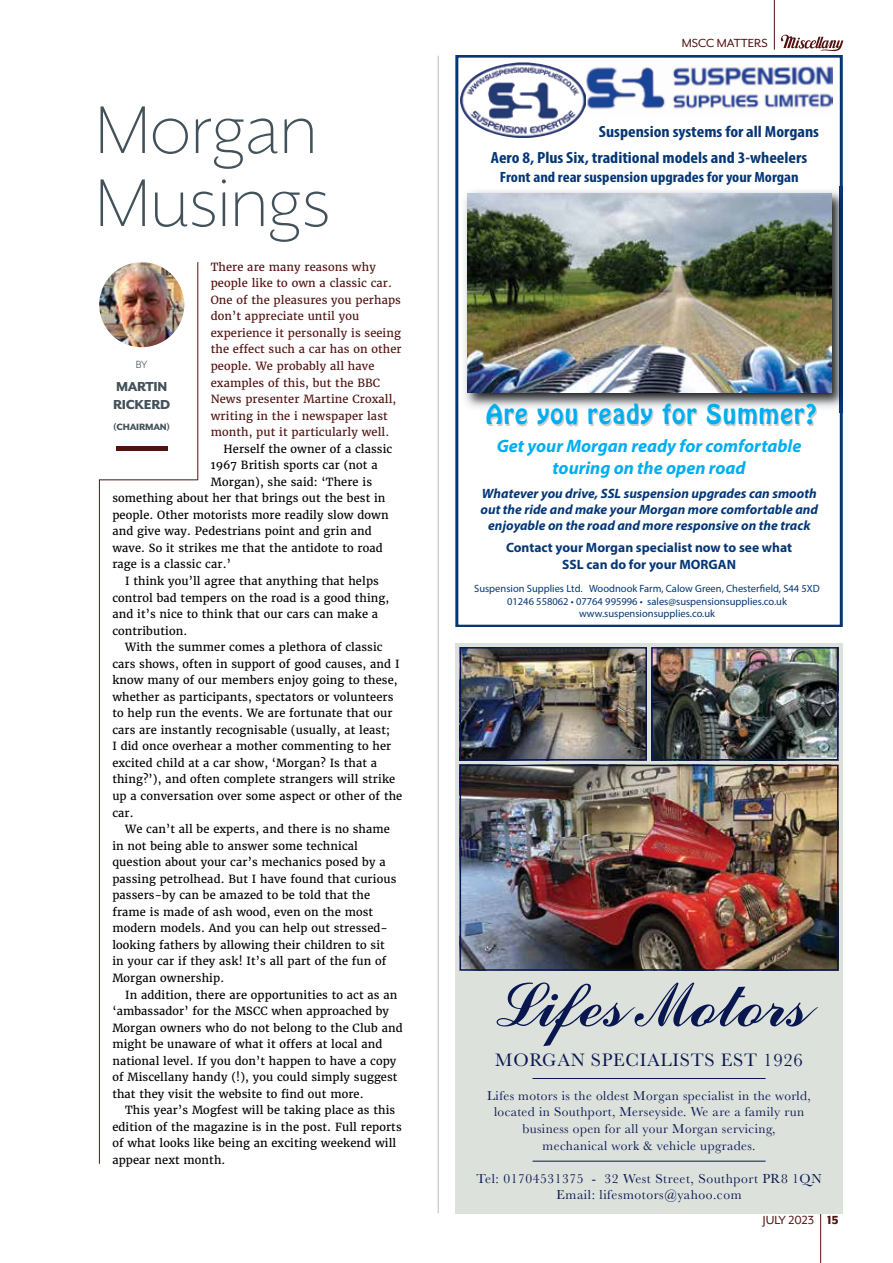
<style>
.page{position:relative;width:893px;height:1263px;background:#fff}
.page>*{position:absolute;margin:0;border:0;box-sizing:border-box;transform-origin:0 0}
.t1{font:300 77.55px/73.1px "Mr Eaves XL San OT";color:#43525a}
.t2{font:69.45px "Commercial Script BT";color:#081750}
.t3{font:24px "Hobo Std";color:#00aeef}
.t4{font:18.75px "Baskerville";letter-spacing:.04em;color:#081750}
.t5{font:italic 700 18px/21.6px "Myriad Pro";color:#00aeef;text-align:center}
.t6{font:700 condensed 16.2px/25.5px "Myriad Pro";color:#053775;scale:1.11 1}
.t7{font:800 15px/18px "Mr Eaves XL San OT";letter-spacing:-.02em;color:#43525a}
.t8{font:700 condensed 14.85px "Myriad Pro";color:#053775;scale:1.11 1}
.t9{font:13.65px/15.9px "Baskerville";letter-spacing:.04em;color:#081750;text-align:center}
.t10{font:italic 700 13.5px/16.2px "Myriad Pro";color:#053775;text-align:center}
.t11{font:700 13.5px/16.2px "Myriad Pro";color:#053775;text-align:center}
.t12{font:13.5px "Mr Eaves XL San OT";color:#511210}
.t13{font:800 13.5px "Mr Eaves XL San OT";color:#511210}
.t14{font:13.35px/16.6px "Baskerville";letter-spacing:.03em;color:#081750;text-align:center}
.t15{font:12px "Mr Eaves XL San OT";color:#43525a}
.t16{font:11.1px "Merriweather";letter-spacing:.01em;color:#000}
.t17{font:11.1px/16.5px "Merriweather";letter-spacing:.01em;color:#511210}
.t18{font:10.5px/12.6px "Myriad Pro";color:#053775;text-align:center}
.t19{font:800 10.5px "Mr Eaves XL San OT";letter-spacing:-.02em;color:#43525a}
</style>
<div class="page">
<hr style="left:774px;top:0;width:1px;height:50px;background:#511210">
<hr style="left:820px;top:1213px;width:1px;height:50px;background:#511210">
<svg style="left:455px;top:56px;width:388px;height:570px"></svg>
<img style="left:460px;top:62px;width:126px;height:76px">
<img style="left:460px;top:187px;width:383px;height:225px">
<img style="left:467px;top:193px;width:364px;height:200px">
<svg style="left:781px;top:34px;width:62px;height:23px"></svg>
<div style="left:455px;top:643px;width:388px;height:570px;background:#dde1dc"></div>
<hr style="left:532px;top:1078px;width:234px;height:1px;background:#081750">
<img style="left:653px;top:649px;width:183px;height:109px">
<div style="left:651px;top:647px;width:187px;height:113px;border:1px solid #081750"></div>
<img style="left:462px;top:767px;width:374px;height:202px">
<div style="left:460px;top:765px;width:378px;height:206px;border:1px solid #081750"></div>
<img style="left:462px;top:649px;width:183px;height:109px">
<div style="left:460px;top:647px;width:187px;height:113px;border:1px solid #081750"></div>
<hr style="left:532px;top:1161px;width:234px;height:1px;background:#081750">
<hr style="left:99px;top:480px;width:1px;height:684px;background:#511210">
<hr style="left:198px;top:262px;width:1px;height:218px;background:#511210">
<hr style="left:99px;top:480px;width:99px;height:1px;background:#511210">
<div style="left:116px;top:446px;width:51px;height:5px;background:#511210"></div>
<img style="left:99px;top:262px;width:85px;height:85px;border-radius:43px">
<hr style="left:438px;top:56px;width:1px;height:1157px;background:#b5c0c7">
<h1 class="t1" style="left:95px;top:93px;width:236px">Morgan<br>Musings</h1>
<p class="t17" style="left:211px;top:258px;width:192px">There are many reasons why people like to own a classic car.<br>One of the pleasures you perhaps don’t appreciate until you experience it personally is seeing the effect such a car has on other people. We probably all have examples of this, but the BBC<br>News presenter Martine Croxall, writing in the i newspaper last month, put it particularly well.</p>
<p class="t16" style="left:223px;top:442px;width:170px">Herself the owner of a classic</p>
<p class="t16" style="left:211px;top:458px;width:168px">1967 British sports car (not a</p>
<p class="t16" style="left:211px;top:475px;width:163px">Morgan), she said: ‘There is</p>
<p class="t16" style="left:112px;top:491px;width:275px">something about her that brings out the best in</p>
<p class="t16" style="left:112px;top:508px;width:278px">people. Other motorists more readily slow down</p>
<p class="t16" style="left:112px;top:524px;width:261px">and give way. Pedestrians point and grin and</p>
<p class="t16" style="left:112px;top:541px;width:272px">wave. So it strikes me that the antidote to road</p>
<p class="t16" style="left:112px;top:557px;width:120px">rage is a classic car.’</p>
<p class="t16" style="left:125px;top:574px;width:255px">I think you’ll agree that anything that helps</p>
<p class="t16" style="left:112px;top:591px;width:278px">control bad tempers on the road is a good thing,</p>
<p class="t16" style="left:112px;top:607px;width:267px">and it’s nice to think that our cars can make a</p>
<p class="t16" style="left:112px;top:624px;width:76px">contribution.</p>
<p class="t16" style="left:125px;top:640px;width:259px">With the summer comes a plethora of classic</p>
<p class="t16" style="left:112px;top:657px;width:289px">cars shows, often in support of good causes, and I</p>
<p class="t16" style="left:112px;top:673px;width:287px">know many of our members enjoy going to these,</p>
<p class="t16" style="left:112px;top:690px;width:283px">whether as participants, spectators or volunteers</p>
<p class="t16" style="left:112px;top:706px;width:282px">to help run the events. We are fortunate that our</p>
<p class="t16" style="left:112px;top:723px;width:279px">cars are instantly recognisable (usually, at least;</p>
<p class="t16" style="left:112px;top:739px;width:281px">I did once overhear a mother commenting to her</p>
<p class="t16" style="left:112px;top:756px;width:266px">excited child at a car show, ‘Morgan? Is that a</p>
<p class="t16" style="left:112px;top:772px;width:284px">thing?’), and often complete strangers will strike</p>
<p class="t16" style="left:112px;top:789px;width:291px">up a conversation over some aspect or other of the</p>
<p class="t16" style="left:112px;top:806px;width:23px">car.</p>
<p class="t16" style="left:125px;top:822px;width:266px">We can’t all be experts, and there is no shame</p>
<p class="t16" style="left:112px;top:839px;width:247px">in not being able to answer some technical</p>
<p class="t16" style="left:112px;top:855px;width:275px">question about your car’s mechanics posed by a</p>
<p class="t16" style="left:112px;top:872px;width:286px">passing petrolhead. But I have found that curious</p>
<p class="t16" style="left:112px;top:888px;width:259px">passers-by can be amazed to be told that the</p>
<p class="t16" style="left:112px;top:905px;width:262px">frame is made of ash wood, even on the most</p>
<p class="t16" style="left:112px;top:921px;width:277px">modern models. And you can help out stressed-</p>
<p class="t16" style="left:112px;top:938px;width:274px">looking fathers by allowing their children to sit</p>
<p class="t16" style="left:112px;top:954px;width:276px">in your car if they ask! It’s all part of the fun of</p>
<p class="t16" style="left:112px;top:971px;width:113px">Morgan ownership.</p>
<p class="t16" style="left:125px;top:987px;width:274px">In addition, there are opportunities to act as an</p>
<p class="t16" style="left:112px;top:1004px;width:278px">‘ambassador’ for the MSCC when approached by</p>
<p class="t16" style="left:112px;top:1021px;width:292px">Morgan owners who do not belong to the Club and</p>
<p class="t16" style="left:112px;top:1037px;width:272px">might be unaware of what it offers at local and</p>
<p class="t16" style="left:112px;top:1054px;width:286px">national level. If you don’t happen to have a copy</p>
<p class="t16" style="left:112px;top:1070px;width:287px">of Miscellany handy (!), you could simply suggest</p>
<p class="t16" style="left:112px;top:1087px;width:253px">that they visit the website to find out more.</p>
<p class="t16" style="left:125px;top:1103px;width:272px">This year’s Mogfest will be taking place as this</p>
<p class="t16" style="left:112px;top:1120px;width:291px">edition of the magazine is in the post. Full reports</p>
<p class="t16" style="left:112px;top:1136px;width:286px">of what looks like being an exciting weekend will</p>
<p class="t16" style="left:112px;top:1153px;width:115px">appear next month.</p>
<p class="t15" style="left:136px;top:358px;width:13px">BY</p>
<h3 class="t7" style="left:113px;top:377px;width:58px">MARTIN<br>RICKERD</h3>
<p class="t19" style="left:113px;top:421px;width:58px">(CHAIRMAN)</p>
<p class="t12" style="left:682px;top:36px;width:87px">MSCC MATTERS</p>
<h3 class="t6" style="left:491px;top:119px;width:297px;text-indent:108px">Suspension systems for all Morgans<br>Aero 8, Plus Six, traditional models and 3-wheelers</h3>
<h3 class="t8" style="left:500px;top:168px;width:271px">Front and rear suspension upgrades for your Morgan</h3>
<h3 class="t3" style="left:486px;top:398px;width:333px">Are you ready for Summer?</h3>
<h3 class="t5" style="left:497px;top:435px;width:306px">Get your Morgan ready for comfortable touring on the open road</h3>
<p class="t10" style="left:481px;top:484px;width:339px">Whatever you drive, SSL suspension upgrades can smooth out the ride and make your Morgan more comfortable and enjoyable on the road and more responsive on the track</p>
<p class="t11" style="left:506px;top:539px;width:288px">Contact your Morgan specialist now to see what<br>SSL can do for your MORGAN</p>
<p class="t18" style="left:474px;top:582px;width:347px">Suspension Supplies Ltd. Woodnook Farm, Calow Green, Chesterfield, S44 5XD<br>01246 558062 • 07764 995996 • sales@suspensionsupplies.co.uk www.suspensionsupplies.co.uk</p>
<h2 class="t2" style="left:492px;top:967px;width:316px">Lifes Motors</h2>
<h3 class="t4" style="left:495px;top:1047px;width:309px">MORGAN SPECIALISTS EST 1926</h3>
<p class="t14" style="left:487px;top:1087px;width:325px">Lifes motors is the oldest Morgan specialist in the world, located in Southport, Merseyside. We are a family run business open for all your Morgan servicing,<br>mechanical work &amp; vehicle upgrades.</p>
<p class="t9" style="left:477px;top:1170px;width:346px">Tel: 01704531375 - 32 West Street, Southport PR8 1QN<br>Email: lifesmotors@yahoo.com</p>
<p class="t12" style="left:763px;top:1213px;width:53px">JULY 2023</p>
<p class="t13" style="left:827px;top:1213px;width:13px">15</p>
</div>
